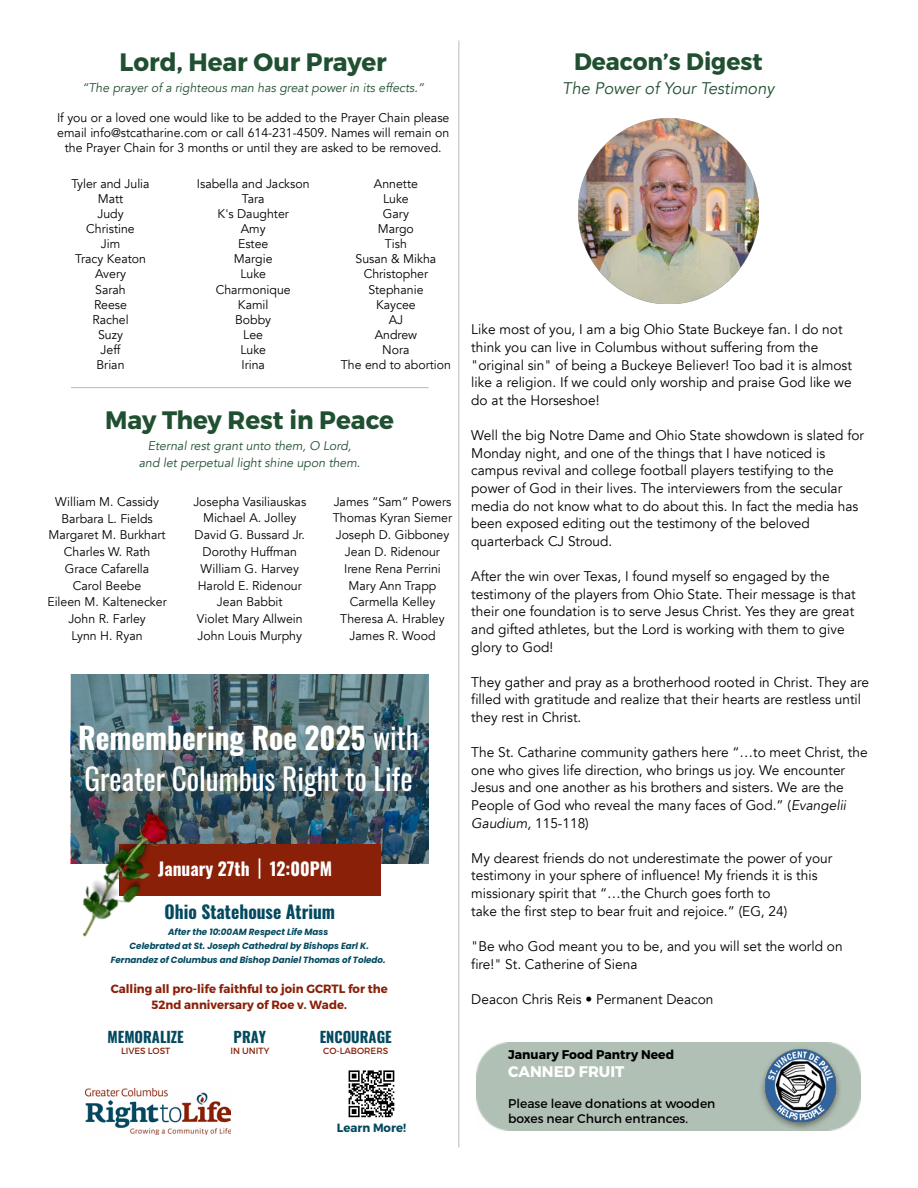
<style>
.page{position:relative;width:918px;height:1188px;background:#fff}
.page>*{position:absolute;margin:0;border:0;box-sizing:border-box;transform-origin:0 0}
.t1{font:29.85px/41.7px "Oswald";color:#fff}
.t2{font:700 25.2px "Montserrat";color:#205031}
.t3{font:700 23.7px "Montserrat";color:#205031}
.t4{font:700 18px "Oswald";color:#034960}
.t5{font:700 17.85px "Oswald";color:#fff}
.t6{font:italic 16.8px "Avenir";color:#205031}
.t7{font:700 15.3px "Montserrat";color:#fff}
.t8{font:700 15px "Oswald";color:#034960}
.t9{font:13.95px/17.5px "Avenir";color:#000}
.t10{font:12.6px/15.1px "Avenir";color:#000;text-align:center}
.t11{font:italic 12.6px/16.8px "Avenir";color:#205031;text-align:center}
.t12{font:12.6px/15.1px "Montserrat";color:#000}
.t13{font:700 12.6px "Montserrat";color:#000}
.t14{font:700 12px/16.6px "Montserrat";color:#8a2008;text-align:center}
.t15{font:700 12px "Montserrat";color:#034960}
.t16{font:italic 700 9px/14.4px "Poppins";color:#034960;text-align:center}
.t17{font:9px "Montserrat";color:#8a2008}
.s1{font-weight:700}
.s2{font-size:18px}
.s3{font-style:italic}
</style>
<div class="page">
<hr style="left:459px;top:40px;width:1px;height:1108px;background:#b2c1b6">
<hr style="left:71px;top:387px;width:358px;height:1px;background:#b2c1b6">
<div style="left:476px;top:1042px;width:384px;height:89px;background:#b1c0b5"></div>
<img style="left:759px;top:1046px;width:84px;height:85px">
<img style="left:766px;top:1050px;width:70px;height:72px">
<img style="left:71px;top:674px;width:358px;height:189px">
<div style="left:119px;top:844px;width:262px;height:52px;background:#8a2008"></div>
<svg style="left:259px;top:858px;width:1px;height:21px"></svg>
<img style="left:71px;top:791px;width:138px;height:146px">
<img style="left:86px;top:1088px;width:145px;height:47px">
<svg style="left:348px;top:1070px;width:47px;height:48px"></svg>
<img style="left:578px;top:119px;width:181px;height:184px">
<p class="t2" style="left:120px;top:46px;width:269px">Lord, Hear Our Prayer</p>
<p class="t11" style="left:82px;top:79px;width:344px">“The prayer of a righteous man has great power in its effects.”</p>
<p class="t10" style="left:57px;top:110px;width:394px">If you or a loved one would like to be added to the Prayer Chain please email info@stcatharine.com or call 614-231-4509. Names will remain on the Prayer Chain for 3 months or until they are asked to be removed.</p>
<p class="t10" style="left:71px;top:176px;width:80px">Tyler and Julia<br>Matt<br>Judy<br>Christine<br>Jim<br>Tracy Keaton<br>Avery<br>Sarah<br>Reese<br>Rachel<br>Suzy<br>Jeff<br>Brian</p>
<p class="t10" style="left:197px;top:176px;width:114px">Isabella and Jackson<br>Tara<br>K's Daughter<br>Amy<br>Estee<br>Margie<br>Luke<br>Charmonique<br>Kamil<br>Bobby<br>Lee<br>Luke<br>Irina</p>
<p class="t10" style="left:341px;top:176px;width:112px">Annette<br>Luke<br>Gary<br>Margo<br>Tish<br>Susan &amp; Mikha<br>Christopher<br>Stephanie<br>Kaycee<br>AJ<br>Andrew<br>Nora<br>The end to abortion</p>
<p class="t2" style="left:105px;top:404px;width:290px">May They Rest in Peace</p>
<p class="t11" style="left:139px;top:437px;width:223px">Eternal rest grant unto them, O Lord, and let perpetual light shine upon them.</p>
<p class="t10" style="left:47px;top:493px;width:121px;line-height:16.8px">William M. Cassidy<br>Barbara L. Fields<br>Margaret M. Burkhart<br>Charles W. Rath<br>Grace Cafarella<br>Carol Beebe<br>Eileen M. Kaltenecker<br>John R. Farley<br>Lynn H. Ryan</p>
<p class="t10" style="left:193px;top:493px;width:114px;line-height:16.8px">Josepha Vasiliauskas<br>Michael A. Jolley<br>David G. Bussard Jr.<br>Dorothy Huffman<br>William G. Harvey<br>Harold E. Ridenour<br>Jean Babbit<br>Violet Mary Allwein<br>John Louis Murphy</p>
<p class="t10" style="left:333px;top:493px;width:121px;line-height:16.8px">James “Sam” Powers<br>Thomas Kyran Siemer<br>Joseph D. Gibboney<br>Jean D. Ridenour<br>Irene Rena Perrini<br>Mary Ann Trapp<br>Carmella Kelley<br>Theresa A. Hrabley<br>James R. Wood</p>
<p class="t1" style="left:78px;top:714px;width:342px"><span class="s1">Remembering Roe 2025</span> with<br>Greater Columbus Right to Life</p>
<p class="t5" style="left:158px;top:859px;width:175px">January 27th <span class="s2">12:00PM</span></p>
<p class="t4" style="left:165px;top:902px;width:172px">Ohio Statehouse Atrium</p>
<p class="t16" style="left:111px;top:924px;width:276px">After the 10:00AM Respect Life Mass<br>Celebrated at St. Joseph Cathedral by Bishops Earl K.<br>Fernandez of Columbus and Bishop Daniel Thomas of Toledo.</p>
<p class="t14" style="left:111px;top:980px;width:279px">Calling all pro-life faithful to join GCRTL for the<br>52nd anniversary of Roe v. Wade.</p>
<p class="t8" style="left:108px;top:1030px;width:78px">MEMORALIZE</p>
<p class="t17" style="left:121px;top:1046px;width:51px">LIVES LOST</p>
<p class="t8" style="left:234px;top:1030px;width:34px">PRAY</p>
<p class="t17" style="left:230px;top:1046px;width:40px">IN UNITY</p>
<p class="t8" style="left:320px;top:1030px;width:73px">ENCOURAGE</p>
<p class="t17" style="left:323px;top:1046px;width:66px">CO-LABORERS</p>
<p class="t15" style="left:337px;top:1120px;width:71px">Learn More!</p>
<p class="t3" style="left:574px;top:47px;width:190px">Deacon’s Digest</p>
<p class="t6" style="left:562px;top:79px;width:214px">The Power of Your Testimony</p>
<p class="t9" style="left:471px;top:321px;width:382px">Like most of you, I am a big Ohio State Buckeye fan. I do not think you can live in Columbus without suffering from the "original sin" of being a Buckeye Believer! Too bad it is almost like a religion. If we could only worship and praise God like we do at the Horseshoe!</p>
<p class="t9" style="left:471px;top:427px;width:394px">Well the big Notre Dame and Ohio State showdown is slated for Monday night, and one of the things that I have noticed is campus revival and college football players testifying to the power of God in their lives. The interviewers from the secular media do not know what to do about this. In fact the media has been exposed editing out the testimony of the beloved quarterback CJ Stroud.</p>
<p class="t9" style="left:471px;top:568px;width:386px">After the win over Texas, I found myself so engaged by the testimony of the players from Ohio State. Their message is that their one foundation is to serve Jesus Christ. Yes they are great and gifted athletes, but the Lord is working with them to give glory to God!</p>
<p class="t9" style="left:471px;top:673px;width:399px">They gather and pray as a brotherhood rooted in Christ. They are filled with gratitude and realize that their hearts are restless until they rest in Christ.</p>
<p class="t9" style="left:471px;top:744px;width:398px">The St. Catharine community gathers here “…to meet Christ, the one who gives life direction, who brings us joy. We encounter Jesus and one another as his brothers and sisters. We are the People of God who reveal the many faces of God.” (<span class="s3">Evangelii Gaudium,</span> 115-118)</p>
<p class="t9" style="left:471px;top:850px;width:363px">My dearest friends do not underestimate the power of your testimony in your sphere of influence! My friends it is this missionary spirit that “…the Church goes forth to<br>take the first step to bear fruit and rejoice.” (EG, 24)</p>
<p class="t9" style="left:471px;top:938px;width:373px">"Be who God meant you to be, and you will set the world on fire!" St. Catherine of Siena</p>
<p class="t9" style="left:471px;top:990px;width:244px">Deacon Chris Reis • Permanent Deacon</p>
<p class="t13" style="left:508px;top:1047px;width:167px">January Food Pantry Need</p>
<p class="t7" style="left:508px;top:1062px;width:118px">CANNED FRUIT</p>
<p class="t12" style="left:508px;top:1096px;width:209px">Please leave donations at wooden boxes near Church entrances.</p>
</div>
